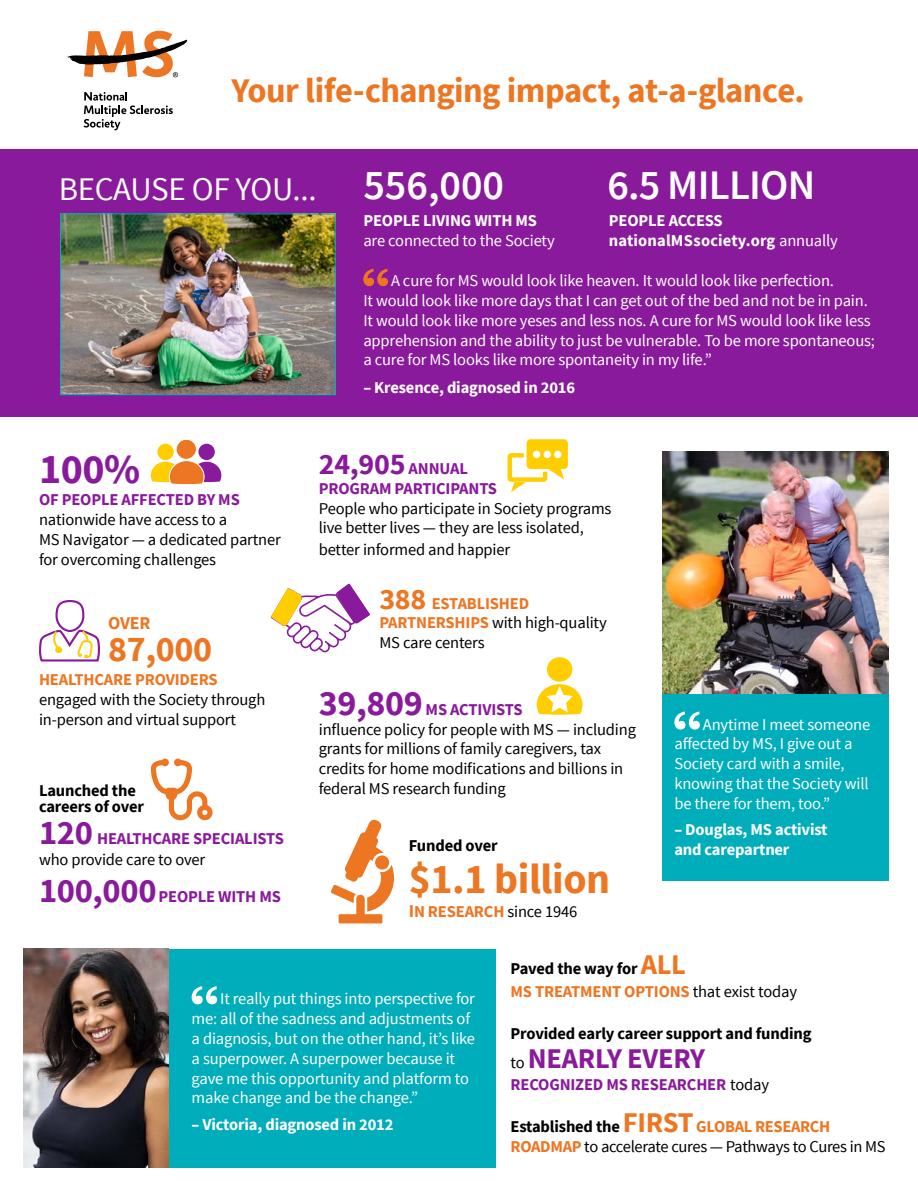
<style>
.page{position:relative;width:918px;height:1188px;background:#fff}
.page>*{position:absolute;margin:0;border:0;box-sizing:border-box;transform-origin:0 0}
.t1{font:700 42px "Source Sans Pro";letter-spacing:-.01em;color:#ed7623}
.t2{font:600 42px "Source Sans Pro";letter-spacing:-.02em;color:#fff}
.t3{font:700 42px "Source Sans Pro";color:#8a1a9c}
.t4{font:700 36px "Source Sans Pro";color:#ed7623}
.t5{font:700 34.5px "Source Sans Pro";letter-spacing:-.015em;color:#ed7623}
.t6{font:33px "Source Sans Pro";letter-spacing:-.01em;color:#fff}
.t7{font:700 30px "Source Sans Pro";color:#8a1a9c}
.t8{font:700 28.5px "Source Sans Pro";letter-spacing:-.01em;color:#8a1a9c}
.t9{font:700 18px "Source Sans Pro";color:#ed7623}
.t10{font:16.5px/19.8px "Source Sans Pro";letter-spacing:-.01em;color:#fff}
.t11{font:16.5px/19.8px "Source Sans Pro";letter-spacing:-.01em;color:#000}
.t12{font:700 16.5px/21px "Source Sans Pro";letter-spacing:-.01em;color:#8a1a9c}
.t13{font:700 16.5px/19.8px "Source Sans Pro";letter-spacing:-.01em;color:#fff}
.t14{font:700 16.5px/22.5px "Source Sans Pro";letter-spacing:-.01em;color:#ed7623}
.t15{font:700 16.5px/16.5px "Source Sans Pro";letter-spacing:-.01em;color:#000}
.t16{font:700 16.5px/19.8px "Source Sans Pro";letter-spacing:.01em;color:#fff}
.s1{font-weight:600;font-size:42px}
.s2{font-weight:400}
.s3{font-size:16.5px}
.s4{font-weight:700;font-size:30px;color:#ed7623}
.s5{font-weight:700;color:#ed7623}
.s6{font-weight:700;font-size:36px;color:#8a1a9c}
.s7{font-weight:700;color:#8a1a9c}
.s8{font-size:34.5px}
.s9{font-weight:400;color:#000}
.s10{font-size:18px}
.s11{color:#000}
.s12{font-size:28.5px}
.s13{font-weight:400;font-size:16.5px;color:#000}
.s14{font-weight:700}
.s15{font-weight:700;font-size:28.5px;color:#ed7623}
</style>
<div class="page">
<div style="left:0;top:149px;width:918px;height:268px;background:#8a1a9c"></div>
<img style="left:62px;top:216px;width:271px;height:177px">
<div style="left:60px;top:214px;width:275px;height:181px;border:1px solid #00adbb"></div>
<svg style="left:363px;top:269px;width:25px;height:17px"></svg>
<div style="left:662px;top:451px;width:226px;height:430px;background:#00adbb"></div>
<svg style="left:674px;top:711px;width:26px;height:19px"></svg>
<div style="left:165px;top:949px;width:331px;height:218px;background:#00adbb"></div>
<svg style="left:192px;top:986px;width:25px;height:18px"></svg>
<svg style="left:84px;top:92px;width:89px;height:38px"></svg>
<svg style="left:68px;top:31px;width:119px;height:46px"></svg>
<svg style="left:508px;top:439px;width:60px;height:53px"></svg>
<svg style="left:331px;top:820px;width:63px;height:103px"></svg>
<div style="left:56px;top:600px;width:28px;height:32px;border:2px solid #8a1a9c;border-radius:50%"></div>
<svg style="left:39px;top:629px;width:61px;height:33px"></svg>
<svg style="left:271px;top:584px;width:99px;height:68px"></svg>
<div style="left:161px;top:759px;width:8px;height:7px;background:#ed7623;border-radius:50%"></div>
<div style="left:174px;top:759px;width:8px;height:7px;background:#ed7623;border-radius:50%"></div>
<svg style="left:151px;top:760px;width:62px;height:60px"></svg>
<svg style="left:537px;top:657px;width:46px;height:58px"></svg>
<svg style="left:151px;top:439px;width:70px;height:46px"></svg>
<div style="left:177px;top:440px;width:19px;height:19px;background:#ed7623;border-radius:50%"></div>
<img style="left:662px;top:451px;width:226px;height:243px">
<img style="left:23px;top:949px;width:146px;height:218px">
<h3 class="t5" style="left:231px;top:67px;width:575px">Your life-changing impact, at-a-glance.</h3>
<h3 class="t6" style="left:59px;top:168px;width:447px">BECAUSE OF YOU... <span class="s1">556,000</span></h3>
<h1 class="t2" style="left:607px;top:158px;width:209px">6.5 MILLION</h1>
<p class="t13" style="left:363px;top:210px;width:175px">PEOPLE LIVING WITH MS</p>
<p class="t10" style="left:363px;top:231px;width:193px">are connected to the Society</p>
<p class="t16" style="left:609px;top:210px;width:231px">PEOPLE ACCESS nationalMSsociety.org <span class="s2">annually</span></p>
<p class="t10" style="left:363px;top:271px;width:513px;text-indent:28px">A cure for MS would look like heaven. It would look like perfection.<br>It would look like more days that I can get out of the bed and not be in pain.<br>It would look like more yeses and less nos. A cure for MS would look like less apprehension and the ability to just be vulnerable. To be more spontaneous; a cure for MS looks like more spontaneity in my life.”</p>
<p class="t13" style="left:363px;top:377px;width:213px">– Kresence, diagnosed in 2016</p>
<h1 class="t3" style="left:39px;top:441px;width:103px">100%</h1>
<p class="t12" style="left:39px;top:489px;width:202px">OF PEOPLE AFFECTED BY MS</p>
<p class="t11" style="left:39px;top:510px;width:243px">nationwide have access to a<br>MS Navigator — a dedicated partner for overcoming challenges</p>
<h3 class="t7" style="left:319px;top:444px;width:151px">24,905 <span class="s3">ANNUAL</span></h3>
<p class="t12" style="left:319px;top:477px;width:180px">PROGRAM PARTICIPANTS</p>
<p class="t11" style="left:319px;top:498px;width:294px">People who participate in Society programs live better lives — they are less isolated,</p>
<p class="t11" style="left:319px;top:540px;width:193px">better informed and happier</p>
<p class="t11" style="left:379px;top:594px;width:229px"><span class="s4">388</span> <span class="s5">ESTABLISHED<br>PARTNERSHIPS</span> with high-quality<br>MS care centers</p>
<p class="t9" style="left:108px;top:610px;width:44px">OVER</p>
<h2 class="t4" style="left:108px;top:625px;width:106px">87,000</h2>
<p class="t14" style="left:39px;top:668px;width:180px">HEALTHCARE PROVIDERS</p>
<p class="t11" style="left:39px;top:690px;width:228px">engaged with the Society through in-person and virtual support</p>
<p class="t11" style="left:319px;top:700px;width:319px"><span class="s6">39,809</span> <span class="s7">MS ACTIVISTS<br></span>influence policy for people with MS — including grants for millions of family caregivers, tax credits for home modifications and billions in federal MS research funding</p>
<p class="t10" style="left:674px;top:715px;width:197px;text-indent:29px">Anytime I meet someone affected by MS, I give out a<br>Society card with a smile, knowing that the Society will be there for them, too.”</p>
<p class="t13" style="left:674px;top:819px;width:155px">– Douglas, MS activist and carepartner</p>
<p class="t15" style="left:39px;top:782px;width:107px">Launched the careers of over</p>
<p class="t12" style="left:39px;top:827px;width:246px"><span class="s8">120</span> HEALTHCARE SPECIALISTS <span class="s9">who provide care to over</span></p>
<p class="t12" style="left:39px;top:886px;width:244px"><span class="s8">100,000</span>PEOPLE WITH MS</p>
<p class="t15" style="left:409px;top:837px;width:90px">Funded over</p>
<h1 class="t1" style="left:409px;top:850px;width:203px">$1.1 billion</h1>
<p class="t14" style="left:409px;top:900px;width:170px"><span class="s10">I</span>N RESEARCH <span class="s9">since 1946</span></p>
<p class="t14" style="left:511px;top:958px;width:288px"><span class="s11">Paved the way for</span> <span class="s12">ALL<br></span>MS TREATMENT OPTIONS <span class="s9">that exist today</span></p>
<p class="t15" style="left:511px;top:1025px;width:302px">Provided early career support and funding</p>
<h3 class="t8" style="left:511px;top:1039px;width:196px"><span class="s13">to</span> NEARLY EVERY</h3>
<p class="t12" style="left:511px;top:1074px;width:260px">RECOGNIZED MS RESEARCHER <span class="s9">today</span></p>
<p class="t11" style="left:511px;top:1117px;width:376px"><span class="s14">Established the</span> <span class="s15">FIRST</span> <span class="s5">GLOBAL RESEARCH<br>ROADMAP</span> to accelerate cures — Pathways to Cures in MS</p>
<p class="t10" style="left:192px;top:989px;width:285px;text-indent:29px">It really put things into perspective for me: all of the sadness and adjustments of a diagnosis, but on the other hand, it’s like a superpower. A superpower because it gave me this opportunity and platform to make change and be the change.”</p>
<p class="t13" style="left:192px;top:1114px;width:203px">– Victoria, diagnosed in 2012</p>
</div>
